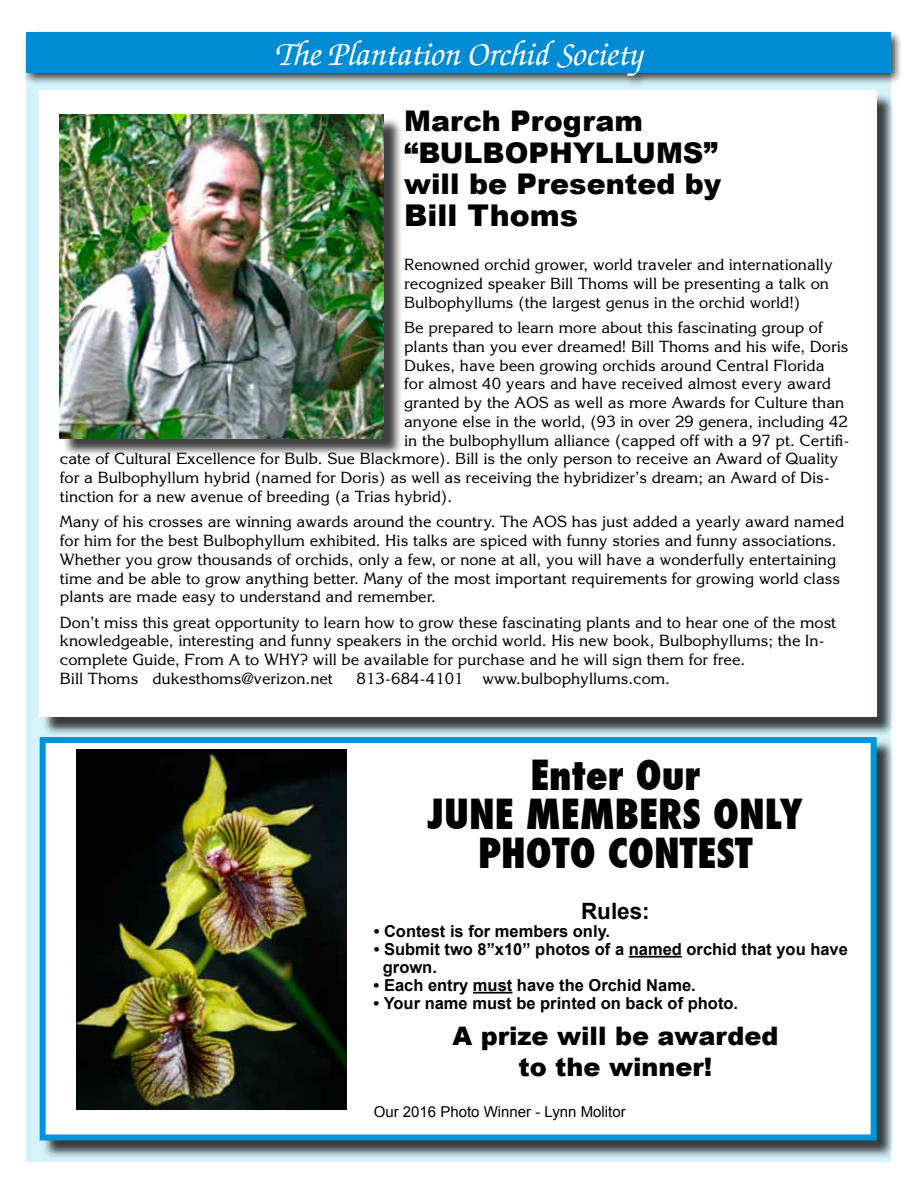
<style>
.page{position:relative;width:918px;height:1188px;background:#fff}
.page>*{position:absolute;margin:0;border:0;box-sizing:border-box;transform-origin:0 0}
.t1{font:800 condensed 40.5px/39px "Futura";color:#000;text-align:center}
.t2{font:italic 500 34.5px "Zapf Chancery";color:#fff}
.t3{font:900 30px "Arial";color:#000}
.t4{font:900 28.5px/31.5px "Arial";color:#000}
.t5{font:900 25.5px/31.5px "Arial";color:#000;text-align:center}
.t6{font:700 22.5px "Arial";color:#000}
.t7{font:700 16.5px/18px "Arial";color:#000}
.t8{font:15.75px/18.8px "Korinna";color:#000}
.t9{font:15px "Arial";color:#000}
</style>
<div class="page">
<div style="left:26px;top:33px;width:864px;height:1128px;background:#d5f1fa"></div>
<div style="left:22px;top:29px;width:881px;height:59px;background:#000;opacity:.75"></div>
<div style="left:26px;top:33px;width:864px;height:40px;background:#008bd5"></div>
<div style="left:42px;top:93px;width:854px;height:643px;background:#000;opacity:.75"></div>
<div style="left:40px;top:91px;width:837px;height:626px;background:#fff"></div>
<div style="left:62px;top:117px;width:341px;height:340px;background:#000;opacity:.75"></div>
<img style="left:60px;top:114px;width:324px;height:324px">
<div style="left:42px;top:739px;width:853px;height:420px;background:#000;opacity:.75"></div>
<div style="left:43px;top:740px;width:831px;height:397px;background:#fff"></div>
<hr style="left:629px;top:956px;width:53px;height:2px;background:#000">
<hr style="left:473px;top:992px;width:39px;height:2px;background:#000">
<div style="left:40px;top:737px;width:837px;height:403px;border:6px solid #0095d8"></div>
<img style="left:77px;top:749px;width:270px;height:360px">
<h2 class="t2" style="left:275px;top:36px;width:369px">The Plantation Orchid Society</h2>
<h3 class="t4" style="left:404px;top:105px;width:319px">March Program “BULBOPHYLLUMS” will be Presented by</h3>
<h3 class="t3" style="left:404px;top:193px;width:176px">Bill Thoms</h3>
<p class="t8" style="left:404px;top:255px;width:430px">Renowned orchid grower, world traveler and internationally recognized speaker Bill Thoms will be presenting a talk on<br>Bulbophyllums (the largest genus in the orchid world!)</p>
<p class="t8" style="left:404px;top:318px;width:420px">Be prepared to learn more about this fascinating group of</p>
<p class="t8" style="left:404px;top:337px;width:446px">plants than you ever dreamed! Bill Thoms and his wife, Doris</p>
<p class="t8" style="left:404px;top:355px;width:422px">Dukes, have been growing orchids around Central Florida</p>
<p class="t8" style="left:404px;top:374px;width:428px">for almost 40 years and have received almost every award</p>
<p class="t8" style="left:404px;top:393px;width:442px">granted by the AOS as well as more Awards for Culture than</p>
<p class="t8" style="left:404px;top:412px;width:445px">anyone else in the world, (93 in over 29 genera, including 42</p>
<p class="t8" style="left:404px;top:430px;width:447px">in the bulbophyllum alliance (capped off with a 97 pt. Certifi-</p>
<p class="t8" style="left:60px;top:449px;width:780px">cate of Cultural Excellence for Bulb. Sue Blackmore). Bill is the only person to receive an Award of Quality</p>
<p class="t8" style="left:60px;top:468px;width:772px">for a Bulbophyllum hybrid (named for Doris) as well as receiving the hybridizer’s dream; an Award of Dis-</p>
<p class="t8" style="left:60px;top:487px;width:394px">tinction for a new avenue of breeding (a Trias hybrid).</p>
<p class="t8" style="left:60px;top:512px;width:786px">Many of his crosses are winning awards around the country. The AOS has just added a yearly award named for him for the best Bulbophyllum exhibited. His talks are spiced with funny stories and funny associations.<br>Whether you grow thousands of orchids, only a few, or none at all, you will have a wonderfully entertaining time and be able to grow anything better. Many of the most important requirements for growing world class plants are made easy to understand and remember.</p>
<p class="t8" style="left:60px;top:613px;width:778px">Don’t miss this great opportunity to learn how to grow these fascinating plants and to hear one of the most knowledgeable, interesting and funny speakers in the orchid world. His new book, Bulbophyllums; the In&shy;complete Guide, From A to WHY? will be available for purchase and he will sign them for free.<br>Bill Thoms dukesthoms@verizon.net</p>
<p class="t8" style="left:357px;top:669px;width:315px">813-684-4101 www.bulbophyllums.com.</p>
<h1 class="t1" style="left:428px;top:756px;width:376px">Enter Our<br>JUNE MEMBERS ONLY<br>PHOTO CONTEST</h1>
<h3 class="t6" style="left:581px;top:896px;width:70px">Rules:</h3>
<p class="t7" style="left:374px;top:923px;width:238px">• Contest is for members only.</p>
<p class="t7" style="left:383px;top:941px;width:467px;text-indent:-9px">• Submit two 8”x10” photos of a named orchid that you have grown.</p>
<p class="t7" style="left:374px;top:977px;width:324px">• Each entry must have the Orchid Name.</p>
<p class="t7" style="left:374px;top:995px;width:366px">• Your name must be printed on back of photo.</p>
<h3 class="t5" style="left:452px;top:1019px;width:327px">A prize will be awarded to the winner!</h3>
<p class="t9" style="left:374px;top:1102px;width:254px">Our 2016 Photo Winner - Lynn Molitor</p>
</div>
